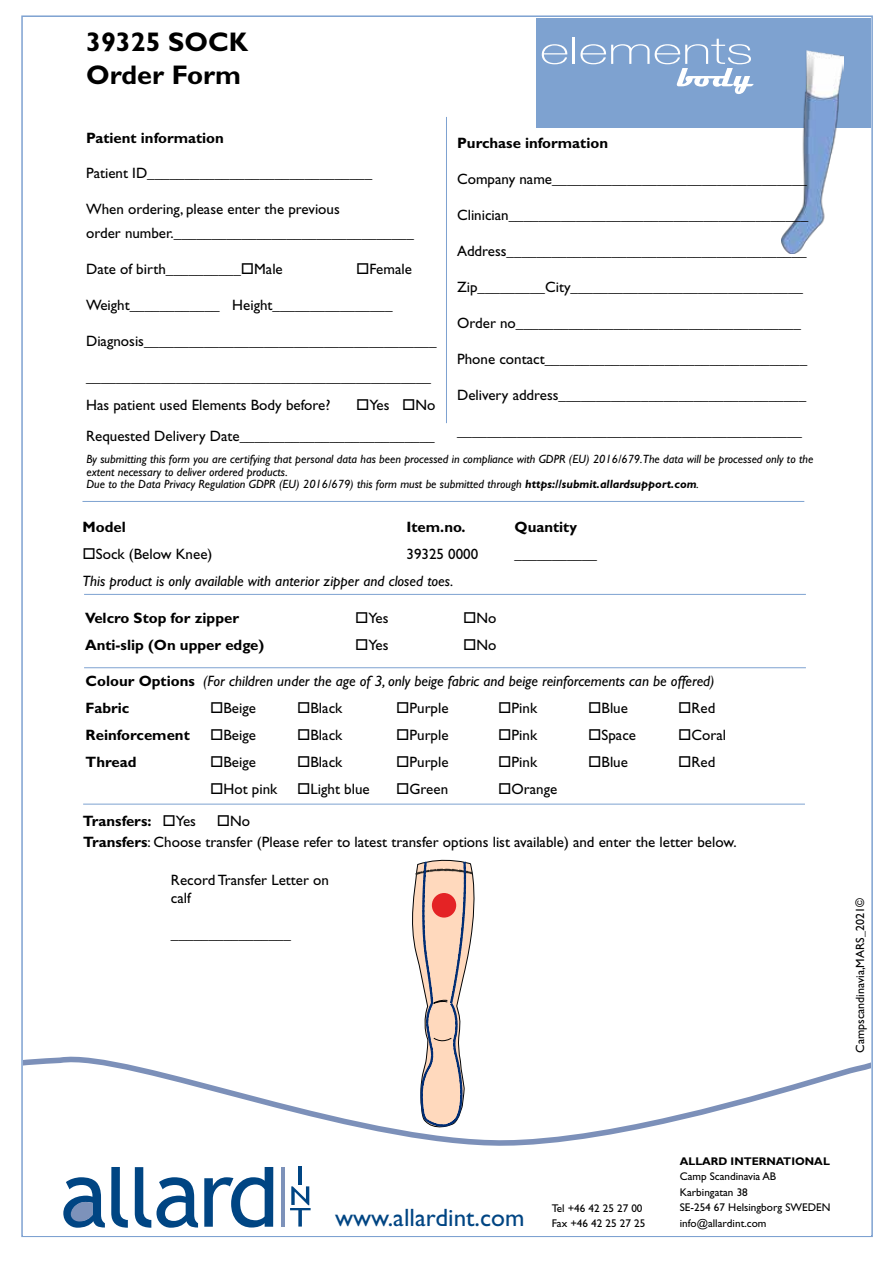
<style>
.page{position:relative;width:893px;height:1263px;background:#fff}
.page>*{position:absolute;margin:0;border:0;box-sizing:border-box;transform-origin:0 0}
.t1{font:700 27px/32.4px "Gill Sans Std";color:#000}
.t2{font:25.2px "Gill Sans Std";color:#004583}
.t3{font:15px/24px "Gill Sans Std";color:#000}
.t4{font:italic 15px/27px "Gill Sans Std";color:#000}
.t5{font:700 15px "Gill Sans Std";color:#000}
.t6{font:italic 12px/12.8px "Gill Sans Std";color:#000}
.t7{font:12px "Gill Sans Std";color:#000}
.t8{font:11.25px/15.3px "Gill Sans Std";color:#000}
.t9{font:700 11.25px "Gill Sans Std";color:#000}
.s1{font-weight:700}
.s2{font-weight:700;font-style:normal}
.s3{font-weight:400}
</style>
<div class="page">
<svg style="left:23px;top:1056px;width:848px;height:90px"></svg>
<hr style="left:281px;top:1167px;width:4px;height:60px;background:#7d92ba">
<svg style="left:111px;top:1167px;width:17px;height:61px"></svg>
<svg style="left:135px;top:1167px;width:63px;height:61px"></svg>
<svg style="left:204px;top:1167px;width:69px;height:60px"></svg>
<svg style="left:63px;top:1177px;width:42px;height:51px"></svg>
<hr style="left:298px;top:1167px;width:4px;height:18px;background:#004583">
<svg style="left:290px;top:1186px;width:21px;height:40px"></svg>
<div style="left:536px;top:18px;width:335px;height:110px;background:#7ea2d0"></div>
<img style="left:781px;top:50px;width:62px;height:203px">
<svg style="left:542px;top:44px;width:26px;height:20px"></svg>
<hr style="left:573px;top:37px;width:2px;height:27px;background:#fff">
<svg style="left:580px;top:39px;width:174px;height:55px"></svg>
<hr style="left:446px;top:117px;width:1px;height:306px;background:#7ea2d1">
<hr style="left:82px;top:501px;width:722px;height:1px;background:#7ea2d1">
<hr style="left:84px;top:594px;width:722px;height:1px;background:#7ea2d1">
<hr style="left:84px;top:667px;width:722px;height:1px;background:#7ea2d1">
<svg style="left:408px;top:859px;width:74px;height:273px"></svg>
<hr style="left:83px;top:804px;width:722px;height:1px;background:#7ea2d1">
<h1 class="t1" style="left:86px;top:26px;width:164px">39325 SOCK<br>Order Form</h1>
<p class="t5" style="left:86px;top:129px;width:139px">Patient information</p>
<p class="t5" style="left:457px;top:134px;width:152px">Purchase information</p>
<p class="t3" style="left:457px;top:167px;width:351px">Company name__________________________________</p>
<p class="t3" style="left:457px;top:203px;width:353px">Clinician________________________________________</p>
<p class="t3" style="left:457px;top:239px;width:351px">Address________________________________________</p>
<p class="t3" style="left:457px;top:275px;width:347px">Zip_________City_______________________________</p>
<p class="t3" style="left:457px;top:311px;width:345px">Order no______________________________________</p>
<p class="t3" style="left:457px;top:347px;width:352px">Phone contact___________________________________</p>
<p class="t3" style="left:457px;top:383px;width:351px">Delivery address_________________________________</p>
<p class="t3" style="left:457px;top:419px;width:346px">______________________________________________</p>
<p class="t3" style="left:86px;top:161px;width:288px">Patient ID______________________________</p>
<p class="t3" style="left:86px;top:197px;width:329px">When ordering, please enter the previous<br>order number.________________________________</p>
<p class="t3" style="left:86px;top:257px;width:198px">Date of birth__________□Male</p>
<p class="t3" style="left:356px;top:257px;width:57px">□Female</p>
<p class="t3" style="left:86px;top:293px;width:308px">Weight____________ Height________________</p>
<p class="t3" style="left:86px;top:329px;width:352px">Diagnosis_______________________________________</p>
<p class="t3" style="left:86px;top:365px;width:347px">______________________________________________</p>
<p class="t3" style="left:86px;top:389px;width:351px;line-height:31.5px;text-align:right">□Yes □No<br>Requested Delivery Date__________________________</p>
<p class="t6" style="left:86px;top:452px;width:728px">By submitting this form you are certifying that personal data has been processed in compliance with GDPR (EU) 2016/679.The data will be processed only to the extent necessary to deliver ordered products.<br>Due to the Data Privacy Regulation GDPR (EU) 2016/679) this form must be submitted through <span class="s1">https://submit.allardsupport.com</span>.</p>
<p class="t3" style="left:86px;top:393px;width:246px">Has patient used Elements Body before?</p>
<p class="t5" style="left:83px;top:518px;width:45px">Model</p>
<p class="t5" style="left:407px;top:518px;width:61px">Item.no.</p>
<p class="t5" style="left:515px;top:518px;width:64px">Quantity</p>
<p class="t3" style="left:83px;top:542px;width:131px">□Sock (Below Knee)</p>
<p class="t3" style="left:407px;top:542px;width:73px">39325 0000</p>
<p class="t3" style="left:515px;top:542px;width:84px">___________</p>
<p class="t4" style="left:83px;top:568px;width:373px">This product is only available with anterior zipper and closed toes.</p>
<p class="t5" style="left:85px;top:609px;width:156px">Velcro Stop for zipper</p>
<p class="t3" style="left:355px;top:606px;width:35px">□Yes</p>
<p class="t3" style="left:463px;top:606px;width:35px">□No</p>
<p class="t5" style="left:85px;top:636px;width:181px">Anti-slip (On upper edge)</p>
<p class="t3" style="left:355px;top:633px;width:35px">□Yes</p>
<p class="t3" style="left:463px;top:633px;width:35px">□No</p>
<p class="t4" style="left:86px;top:668px;width:630px"><span class="s2">Colour Options</span> (For children under the age of 3, only beige fabric and beige reinforcements can be offered)<br><span class="s2">Fabric</span></p>
<p class="t3" style="left:210px;top:696px;width:47px">□Beige</p>
<p class="t3" style="left:297px;top:696px;width:47px">□Black</p>
<p class="t3" style="left:396px;top:696px;width:54px">□Purple</p>
<p class="t3" style="left:498px;top:696px;width:40px">□Pink</p>
<p class="t3" style="left:588px;top:696px;width:41px">□Blue</p>
<p class="t3" style="left:678px;top:696px;width:39px">□Red</p>
<p class="t5" style="left:86px;top:726px;width:106px">Reinforcement</p>
<p class="t3" style="left:210px;top:723px;width:47px">□Beige</p>
<p class="t3" style="left:297px;top:723px;width:47px">□Black</p>
<p class="t3" style="left:396px;top:723px;width:54px">□Purple</p>
<p class="t3" style="left:498px;top:723px;width:40px">□Pink</p>
<p class="t3" style="left:588px;top:723px;width:49px">□Space</p>
<p class="t3" style="left:678px;top:723px;width:49px">□Coral</p>
<p class="t5" style="left:86px;top:753px;width:52px">Thread</p>
<p class="t3" style="left:210px;top:750px;width:47px">□Beige</p>
<p class="t3" style="left:297px;top:750px;width:47px">□Black</p>
<p class="t3" style="left:396px;top:750px;width:54px">□Purple</p>
<p class="t3" style="left:498px;top:750px;width:40px">□Pink</p>
<p class="t3" style="left:588px;top:750px;width:41px">□Blue</p>
<p class="t3" style="left:678px;top:750px;width:39px">□Red</p>
<p class="t3" style="left:210px;top:777px;width:69px">□Hot pink</p>
<p class="t3" style="left:297px;top:777px;width:74px">□Light blue</p>
<p class="t3" style="left:396px;top:777px;width:53px">□Green</p>
<p class="t3" style="left:498px;top:777px;width:61px">□Orange</p>
<p class="t3" style="left:83px;top:830px;width:655px"><span class="s1">Transfers</span>: Choose transfer (Please refer to latest transfer options list available) and enter the letter below.</p>
<p class="t5" style="left:83px;top:812px;width:115px">Transfers: □<span class="s3">Yes</span></p>
<p class="t3" style="left:217px;top:809px;width:35px">□No</p>
<p class="t3" style="left:171px;top:871px;width:160px;line-height:18px">Record Transfer Letter on calf</p>
<p class="t3" style="left:171px;top:922px;width:121px">________________</p>
<p class="t7" style="left:853px;top:1052px;width:155px;rotate:-90deg">Campscandinavia,MARS_2021©</p>
<h2 class="t2" style="left:335px;top:1203px;width:191px">www.allardint.com</h2>
<p class="t8" style="left:552px;top:1200px;width:95px">Tel +46 42 25 27 00<br>Fax +46 42 25 27 25</p>
<p class="t9" style="left:680px;top:1155px;width:152px">ALLARD INTERNATIONAL</p>
<p class="t8" style="left:680px;top:1169px;width:152px">Camp Scandinavia AB<br>Karbingatan 38<br>SE-254 67 Helsingborg SWEDEN info@allardint.com</p>
</div>
